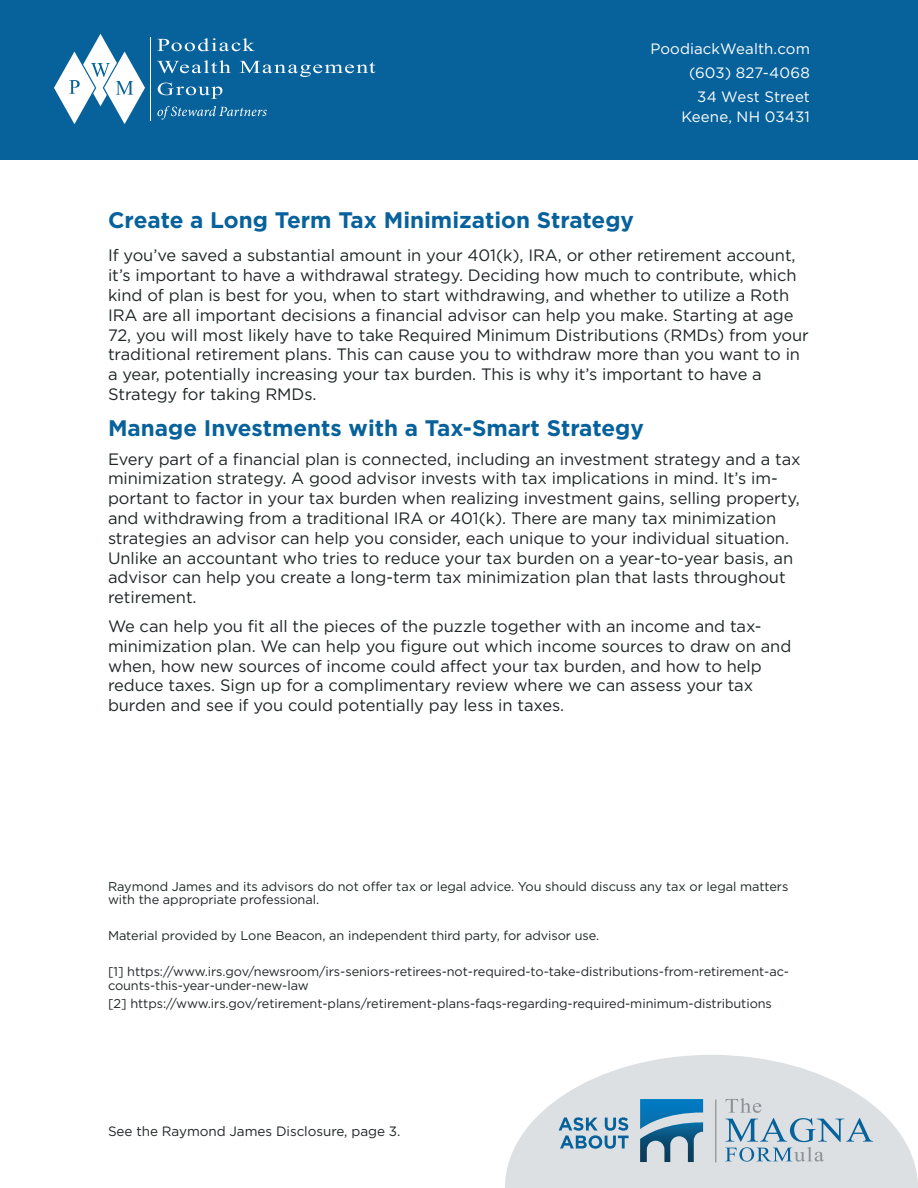
<style>
.page{position:relative;width:918px;height:1188px;background:#fff}
.page>*{position:absolute;margin:0;border:0;box-sizing:border-box;transform-origin:0 0}
.t1{font:700 22.5px "Gotham Pro";color:#07629c}
.t2{font:16.5px/19.8px "Gotham Pro";letter-spacing:-.005em;color:#1f2626}
.t3{font:15px/24px "Gotham Pro";letter-spacing:.01em;color:#fff;text-align:right}
.t4{font:13.5px "Gotham Pro";letter-spacing:-.005em;color:#1f2626}
.t5{font:12.75px/13.5px "Gotham Pro";letter-spacing:-.005em;color:#1f2626}
</style>
<div class="page">
<svg style="left:505px;top:1055px;width:413px;height:133px;fill:#dce0e2"></svg>
<div style="left:0;top:0;width:918px;height:160px;background:#07629c"></div>
<hr style="left:150px;top:37px;width:1px;height:84px;background:#fff">
<svg style="left:54px;top:34px;width:92px;height:90px"></svg>
<svg style="left:157px;top:38px;width:98px;height:13px"></svg>
<svg style="left:157px;top:60px;width:74px;height:13px"></svg>
<svg style="left:240px;top:61px;width:135px;height:16px"></svg>
<svg style="left:158px;top:83px;width:64px;height:16px"></svg>
<svg style="left:158px;top:106px;width:109px;height:14px"></svg>
<svg style="left:725px;top:1098px;width:148px;height:64px;background:#bfced7"></svg>
<hr style="left:715px;top:1099px;width:1px;height:63px;background:#8c9196">
<svg style="left:640px;top:1099px;width:63px;height:63px;background:#5f97b8"></svg>
<svg style="left:559px;top:1117px;width:70px;height:32px;background:#8eb2c8"></svg>
<p class="t3" style="left:650px;top:37px;width:161px">PoodiackWealth.com (603) 827-4068<br>34 West Street</p>
<p class="t3" style="left:681px;top:104px;width:130px">Keene, NH 03431</p>
<h1 class="t1" style="left:108px;top:207px;width:528px">Create a Long Term Tax Minimization Strategy</h1>
<p class="t2" style="left:108px;top:246px;width:702px">If you’ve saved a substantial amount in your 401(k), IRA, or other retirement account, it’s important to have a withdrawal strategy. Deciding how much to contribute, which kind of plan is best for you, when to start withdrawing, and whether to utilize a Roth IRA are all important decisions a financial advisor can help you make. Starting at age 72, you will most likely have to take Required Minimum Distributions (RMDs) from your traditional retirement plans. This can cause you to withdraw more than you want to in a year, potentially increasing your tax burden. This is why it’s important to have a Strategy for taking RMDs.</p>
<h1 class="t1" style="left:108px;top:415px;width:537px">Manage Investments with a Tax-Smart Strategy</h1>
<p class="t2" style="left:108px;top:449px;width:694px">Every part of a financial plan is connected, including an investment strategy and a tax minimization strategy. A good advisor invests with tax implications in mind. It’s im&shy;portant to factor in your tax burden when realizing investment gains, selling property, and withdrawing from a traditional IRA or 401(k). There are many tax minimization strategies an advisor can help you consider, each unique to your individual situation.<br>Unlike an accountant who tries to reduce your tax burden on a year-to-year basis, an advisor can help you create a long-term tax minimization plan that lasts throughout retirement.</p>
<p class="t2" style="left:108px;top:616px;width:685px">We can help you fit all the pieces of the puzzle together with an income and tax&shy;minimization plan. We can help you figure out which income sources to draw on and when, how new sources of income could affect your tax burden, and how to help reduce taxes. Sign up for a complimentary review where we can assess your tax burden and see if you could potentially pay less in taxes.</p>
<p class="t5" style="left:108px;top:879px;width:682px">Raymond James and its advisors do not offer tax or legal advice. You should discuss any tax or legal matters with the appropriate professional.</p>
<p class="t5" style="left:108px;top:929px;width:493px">Material provided by Lone Beacon, an independent third party, for advisor use.</p>
<p class="t5" style="left:108px;top:965px;width:683px">[1] https://www.irs.gov/newsroom/irs-seniors-retirees-not-required-to-take-distributions-from-retirement-ac&shy;counts-this-year-under-new-law</p>
<p class="t5" style="left:108px;top:997px;width:666px">[2] https://www.irs.gov/retirement-plans/retirement-plans-faqs-regarding-required-minimum-distributions</p>
<p class="t4" style="left:108px;top:1124px;width:294px">See the Raymond James Disclosure, page 3.</p>
</div>
